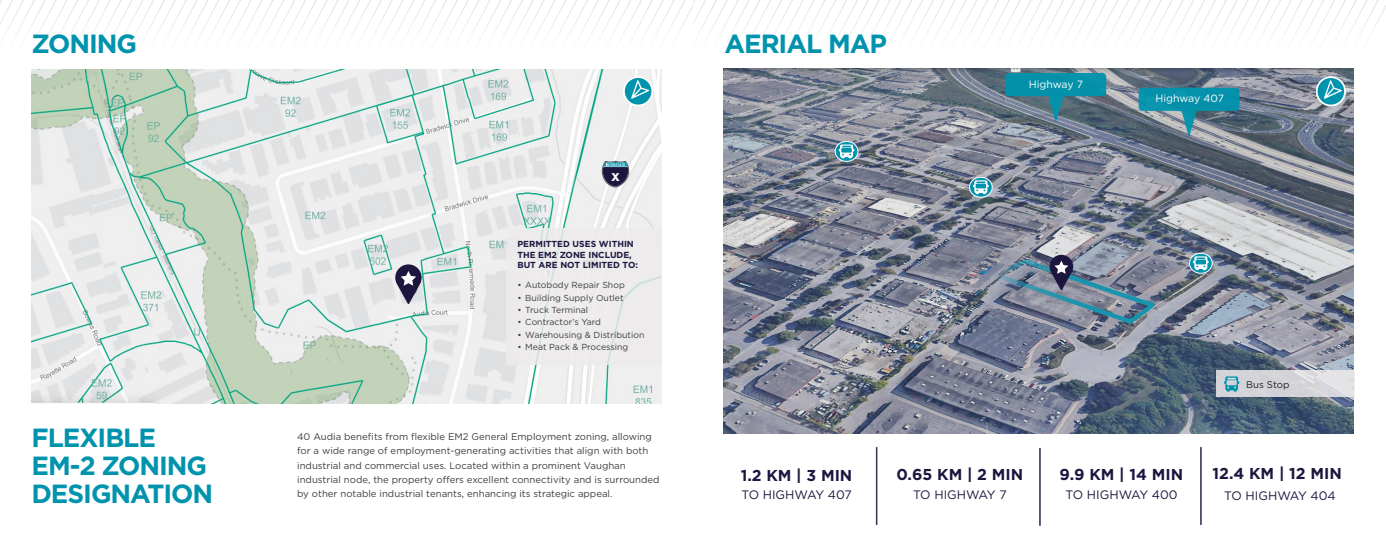
<style>
.page{position:relative;width:1386px;height:536px;background:#fff}
.page>*{position:absolute;margin:0;border:0;box-sizing:border-box;transform-origin:0 0}
.t1{font:700 26.25px "Gotham";letter-spacing:-.04em;color:#0093ad}
.t2{font:700 15.75px "Gotham";color:#1d1740}
.t3{font:700 14.88px "Arial";color:#fff}
.t4{font:12.25px "Gotham";color:#1d1740}
.t5{font:10.5px "Gotham";letter-spacing:-.01em;color:#fff}
.t6{font:9.71px "Gotham";color:#231f20}
.t7{font:9.62px/14px "Gotham";color:#3e3e3f}
.t8{font:8.75px "Gotham";color:#3e3e3f}
.t9{font:700 8.75px/10.5px "Gotham";color:#1d1740}
</style>
<div class="page">
<img style="left:723px;top:68px;width:630px;height:365px">
<svg style="left:694px;top:0;width:691px;height:35px"></svg>
<svg style="left:1px;top:0;width:691px;height:35px"></svg>
<img style="left:32px;top:70px;width:630px;height:333px">
<div style="left:506px;top:228px;width:156px;height:136px;background:#eeebec"></div>
<svg style="left:1313px;top:75px;width:36px;height:34px"></svg>
<svg style="left:1139px;top:88px;width:100px;height:49px;background:#3f8a9c"></svg>
<svg style="left:1189px;top:253px;width:23px;height:20px"></svg>
<div style="left:1189px;top:253px;width:24px;height:20px;border:1px solid #fff;border-radius:50%"></div>
<svg style="left:1193px;top:256px;width:16px;height:14px"></svg>
<div style="left:1216px;top:370px;width:138px;height:27px;background:linear-gradient(to right,#cfd0d4,#e0dfe3)"></div>
<svg style="left:1224px;top:376px;width:15px;height:15px"></svg>
<svg style="left:395px;top:264px;width:27px;height:40px"></svg>
<svg style="left:620px;top:75px;width:36px;height:34px"></svg>
<svg style="left:602px;top:161px;width:27px;height:26px"></svg>
<svg style="left:1005px;top:73px;width:101px;height:50px;background:#338194"></svg>
<svg style="left:992px;top:255px;width:163px;height:70px;background:#778699"></svg>
<svg style="left:969px;top:177px;width:23px;height:20px"></svg>
<div style="left:969px;top:177px;width:24px;height:20px;border:1px solid #fff;border-radius:50%"></div>
<svg style="left:973px;top:180px;width:16px;height:14px"></svg>
<svg style="left:835px;top:141px;width:23px;height:20px"></svg>
<div style="left:835px;top:141px;width:23px;height:21px;border:1px solid #fff;border-radius:50%"></div>
<svg style="left:839px;top:144px;width:15px;height:14px"></svg>
<hr style="left:876px;top:447px;width:1px;height:77px;background:#1d1740">
<hr style="left:1039px;top:448px;width:2px;height:77px;background:#1d1740">
<hr style="left:1200px;top:447px;width:2px;height:77px;background:#1d1740">
<p class="t1" style="left:32px;top:26px;width:107px">ZONING</p>
<p class="t1" style="left:32px;top:420px;width:126px">FLEXIBLE</p>
<p class="t1" style="left:32px;top:448px;width:177px">EM-2 ZONING</p>
<p class="t1" style="left:32px;top:476px;width:183px">DESIGNATION</p>
<p class="t3" style="left:611px;top:165px;width:10px">x</p>
<p class="t9" style="left:517px;top:238px;width:122px">PERMITTED USES WITHIN<br>THE EM2 ZONE INCLUDE,<br>BUT ARE NOT LIMITED TO:</p>
<p class="t8" style="left:517px;top:279px;width:109px">• Autobody Repair Shop</p>
<p class="t8" style="left:517px;top:292px;width:108px">• Building Supply Outlet</p>
<p class="t8" style="left:517px;top:304px;width:72px">• Truck Terminal</p>
<p class="t8" style="left:517px;top:316px;width:85px">• Contractor’s Yard</p>
<p class="t8" style="left:517px;top:329px;width:129px">• Warehousing &amp; Distribution</p>
<p class="t8" style="left:517px;top:341px;width:112px">• Meat Pack &amp; Processing</p>
<p class="t7" style="left:297px;top:429px;width:364px">40 Audia benefits from flexible EM2 General Employment zoning, allowing for a wide range of employment-generating activities that align with both industrial and commercial uses. Located within a prominent Vaughan industrial node, the property offers excellent connectivity and is surrounded by other notable industrial tenants, enhancing its strategic appeal.</p>
<p class="t1" style="left:724px;top:26px;width:164px">AERIAL MAP</p>
<p class="t5" style="left:1029px;top:78px;width:56px">Highway 7</p>
<p class="t5" style="left:1155px;top:92px;width:70px">Highway 407</p>
<p class="t2" style="left:741px;top:464px;width:113px">1.2 KM | 3 MIN</p>
<p class="t4" style="left:741px;top:487px;width:112px">TO HIGHWAY 407</p>
<p class="t2" style="left:896px;top:463px;width:128px">0.65 KM | 2 MIN</p>
<p class="t4" style="left:913px;top:486px;width:95px">TO HIGHWAY 7</p>
<p class="t2" style="left:1059px;top:463px;width:125px">9.9 KM | 14 MIN</p>
<p class="t4" style="left:1066px;top:486px;width:114px">TO HIGHWAY 400</p>
<p class="t6" style="left:1246px;top:378px;width:45px">Bus Stop</p>
<p class="t2" style="left:1213px;top:462px;width:131px">12.4 KM | 12 MIN</p>
<p class="t4" style="left:1224px;top:487px;width:113px">TO HIGHWAY 404</p>
</div>
